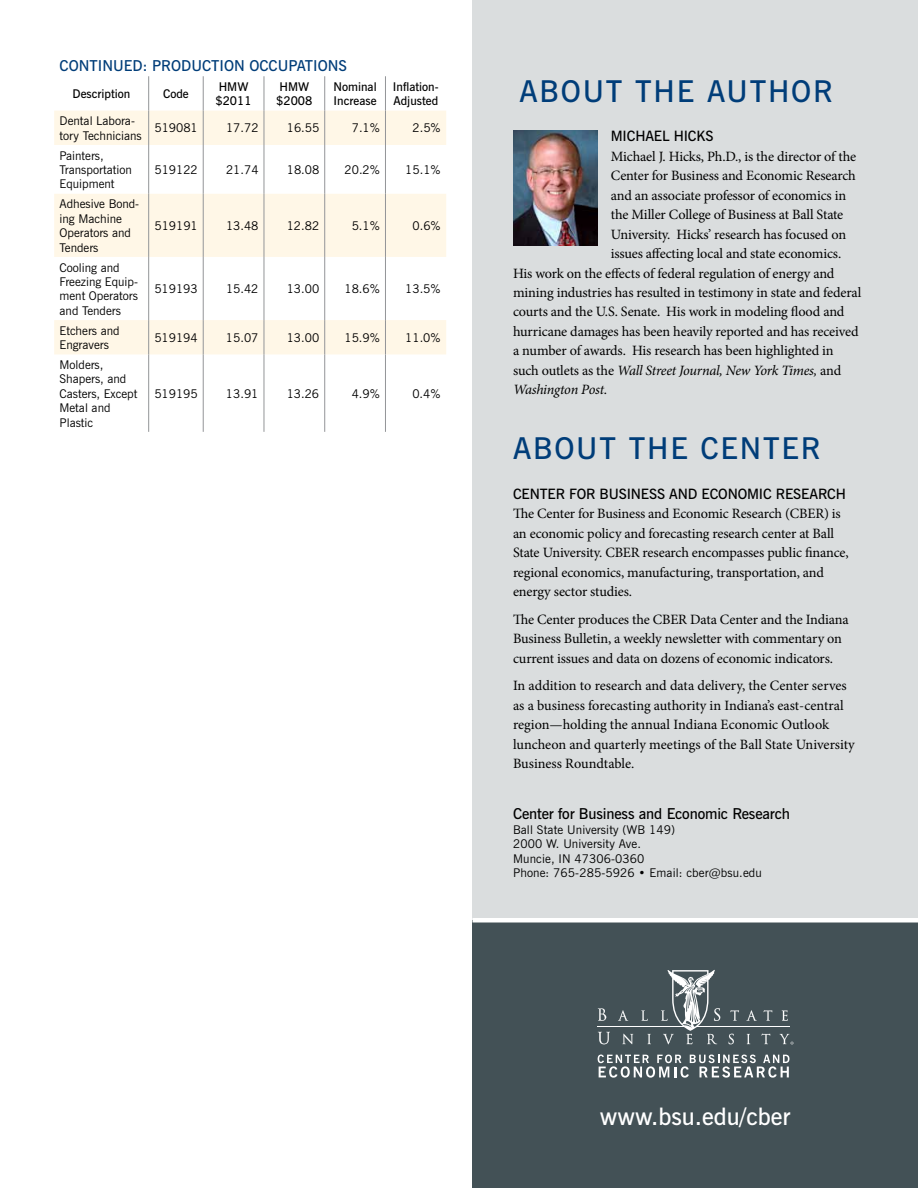
<style>
.page{position:relative;width:918px;height:1188px;background:#fff}
.page>*{position:absolute;margin:0;border:0;box-sizing:border-box;transform-origin:0 0}
.t1{font:600 30px "News Gothic BT";letter-spacing:.06em;color:#003d79}
.t2{font:600 24px "News Gothic BT";color:#fff}
.t3{font:600 15px "News Gothic BT";color:#000}
.t4{font:600 15px "News Gothic BT";color:#003d79}
.t5{font:14.25px/19.5px "Minion Pro";letter-spacing:-.01em;color:#000}
.t6{font:italic 14.25px "Minion Pro";letter-spacing:-.02em;color:#000}
.t7{font:600 14.25px "News Gothic BT";letter-spacing:-.01em;color:#000}
.t8{font:12px/14.4px "News Gothic BT";color:#000}
.t9{font:600 12px/14.4px "News Gothic BT";color:#000}
.s1{font-style:normal}
</style>
<div class="page">
<div style="left:472px;top:0;width:446px;height:1188px;background:#daddde"></div>
<svg style="left:149px;top:76px;width:236px;height:35px"></svg>
<svg style="left:54px;top:111px;width:392px;height:243px;fill:#fff7e7"></svg>
<hr style="left:148px;top:76px;width:1px;height:35px;background:#939598">
<hr style="left:203px;top:76px;width:1px;height:35px;background:#939598">
<hr style="left:264px;top:76px;width:1px;height:35px;background:#939598">
<hr style="left:324px;top:76px;width:1px;height:35px;background:#939598">
<hr style="left:385px;top:76px;width:1px;height:35px;background:#939598">
<hr style="left:148px;top:111px;width:1px;height:34px;background:#939598">
<hr style="left:203px;top:111px;width:1px;height:34px;background:#939598">
<hr style="left:264px;top:111px;width:1px;height:34px;background:#939598">
<hr style="left:324px;top:111px;width:1px;height:34px;background:#939598">
<hr style="left:385px;top:111px;width:1px;height:34px;background:#939598">
<hr style="left:148px;top:145px;width:1px;height:49px;background:#939598">
<hr style="left:203px;top:145px;width:1px;height:49px;background:#939598">
<hr style="left:264px;top:145px;width:1px;height:49px;background:#939598">
<hr style="left:324px;top:145px;width:1px;height:49px;background:#939598">
<hr style="left:385px;top:145px;width:1px;height:49px;background:#939598">
<hr style="left:148px;top:194px;width:1px;height:63px;background:#939598">
<hr style="left:203px;top:194px;width:1px;height:63px;background:#939598">
<hr style="left:264px;top:194px;width:1px;height:63px;background:#939598">
<hr style="left:324px;top:194px;width:1px;height:63px;background:#939598">
<hr style="left:385px;top:194px;width:1px;height:63px;background:#939598">
<hr style="left:148px;top:257px;width:1px;height:63px;background:#939598">
<hr style="left:203px;top:257px;width:1px;height:63px;background:#939598">
<hr style="left:264px;top:257px;width:1px;height:63px;background:#939598">
<hr style="left:324px;top:257px;width:1px;height:63px;background:#939598">
<hr style="left:385px;top:257px;width:1px;height:63px;background:#939598">
<hr style="left:148px;top:320px;width:1px;height:34px;background:#939598">
<hr style="left:203px;top:320px;width:1px;height:34px;background:#939598">
<hr style="left:264px;top:320px;width:1px;height:34px;background:#939598">
<hr style="left:324px;top:320px;width:1px;height:34px;background:#939598">
<hr style="left:385px;top:320px;width:1px;height:34px;background:#939598">
<hr style="left:148px;top:354px;width:1px;height:78px;background:#939598">
<hr style="left:203px;top:354px;width:1px;height:78px;background:#939598">
<hr style="left:264px;top:354px;width:1px;height:78px;background:#939598">
<hr style="left:324px;top:354px;width:1px;height:78px;background:#939598">
<hr style="left:385px;top:354px;width:1px;height:78px;background:#939598">
<div style="left:472px;top:920px;width:446px;height:268px;background:#435156"></div>
<img style="left:513px;top:130px;width:84px;height:115px">
<hr style="left:472px;top:918px;width:446px;height:4px;background:#fff">
<hr style="left:597px;top:1026px;width:87px;height:1px;background:#fff">
<hr style="left:696px;top:1026px;width:94px;height:1px;background:#fff">
<svg style="left:598px;top:1008px;width:8px;height:13px"></svg>
<svg style="left:618px;top:1010px;width:10px;height:11px"></svg>
<svg style="left:641px;top:1010px;width:7px;height:11px"></svg>
<svg style="left:730px;top:1010px;width:9px;height:11px"></svg>
<svg style="left:746px;top:1010px;width:11px;height:11px"></svg>
<svg style="left:764px;top:1010px;width:8px;height:11px"></svg>
<svg style="left:782px;top:1010px;width:6px;height:11px"></svg>
<svg style="left:598px;top:1032px;width:12px;height:12px"></svg>
<svg style="left:622px;top:1034px;width:11px;height:10px"></svg>
<svg style="left:647px;top:1034px;width:4px;height:10px"></svg>
<svg style="left:729px;top:1034px;width:5px;height:10px"></svg>
<svg style="left:747px;top:1034px;width:3px;height:10px"></svg>
<svg style="left:762px;top:1034px;width:8px;height:10px"></svg>
<svg style="left:780px;top:1034px;width:14px;height:11px"></svg>
<svg style="left:661px;top:969px;width:59px;height:75px"></svg>
<svg style="left:598px;top:1055px;width:191px;height:23px"></svg>
<p class="t4" style="left:60px;top:56px;width:289px">Continued: Production Occupations</p>
<p class="t9" style="left:73px;top:86px;width:59px">Description</p>
<p class="t9" style="left:163px;top:86px;width:27px">Code</p>
<p class="t9" style="left:215px;top:79px;width:38px">HMW $2011</p>
<p class="t9" style="left:276px;top:79px;width:38px">HMW $2008</p>
<p class="t9" style="left:334px;top:79px;width:45px">Nominal<br>I ncrease</p>
<p class="t9" style="left:393px;top:79px;width:47px">I nflation-<br>Adjusted</p>
<p class="t8" style="left:60px;top:114px;width:84px">Dental Labora&shy;tory Technicians</p>
<p class="t8" style="left:154px;top:121px;width:45px">519081</p>
<p class="t8" style="left:226px;top:121px;width:34px">17.72</p>
<p class="t8" style="left:287px;top:121px;width:34px">16.55</p>
<p class="t8" style="left:352px;top:121px;width:30px">7.1%</p>
<p class="t8" style="left:413px;top:121px;width:30px">2.5%</p>
<p class="t8" style="left:60px;top:148px;width:74px">Painters,<br>Transportation<br>Equipment</p>
<p class="t8" style="left:154px;top:162px;width:45px">519122</p>
<p class="t8" style="left:226px;top:162px;width:34px">21.74</p>
<p class="t8" style="left:287px;top:162px;width:34px">18.08</p>
<p class="t8" style="left:345px;top:162px;width:37px">20.2%</p>
<p class="t8" style="left:405px;top:162px;width:37px">15.1%</p>
<p class="t8" style="left:60px;top:197px;width:81px">Adhesive Bond&shy;ing Machine<br>Operators and<br>Tenders</p>
<p class="t8" style="left:60px;top:260px;width:80px">Cooling and<br>Freezing Equip&shy;ment Operators and Tenders</p>
<p class="t8" style="left:154px;top:218px;width:45px">519191</p>
<p class="t8" style="left:226px;top:218px;width:34px">13.48</p>
<p class="t8" style="left:287px;top:218px;width:34px">12.82</p>
<p class="t8" style="left:352px;top:218px;width:30px">5.1%</p>
<p class="t8" style="left:413px;top:218px;width:30px">0.6%</p>
<p class="t8" style="left:154px;top:282px;width:45px">519193</p>
<p class="t8" style="left:226px;top:282px;width:34px">15.42</p>
<p class="t8" style="left:287px;top:282px;width:34px">13.00</p>
<p class="t8" style="left:345px;top:282px;width:37px">18.6%</p>
<p class="t8" style="left:405px;top:282px;width:37px">13.5%</p>
<p class="t8" style="left:60px;top:323px;width:62px">Etchers and<br>Engravers</p>
<p class="t8" style="left:154px;top:330px;width:45px">519194</p>
<p class="t8" style="left:226px;top:330px;width:34px">15.07</p>
<p class="t8" style="left:287px;top:330px;width:34px">13.00</p>
<p class="t8" style="left:344px;top:330px;width:37px">15.9%</p>
<p class="t8" style="left:405px;top:330px;width:37px">11.0%</p>
<p class="t8" style="left:59px;top:357px;width:79px">Molders,<br>Shapers, and<br>Casters, Except<br>Metal and<br>Plastic</p>
<p class="t8" style="left:154px;top:386px;width:45px">519195</p>
<p class="t8" style="left:226px;top:386px;width:34px">13.91</p>
<p class="t8" style="left:287px;top:386px;width:34px">13.26</p>
<p class="t8" style="left:352px;top:386px;width:30px">4.9%</p>
<p class="t8" style="left:412px;top:386px;width:30px">0.4%</p>
<h1 class="t1" style="left:519px;top:73px;width:315px">About the Author</h1>
<p class="t7" style="left:611px;top:127px;width:104px">Michael H icks</p>
<p class="t5" style="left:611px;top:146px;width:247px">Michael J. Hicks, Ph.D., is the director of the</p>
<p class="t5" style="left:611px;top:166px;width:247px">Center for Business and Economic Research</p>
<p class="t5" style="left:611px;top:185px;width:237px">and an associate professor of economics in</p>
<p class="t5" style="left:611px;top:205px;width:234px">the Miller College of Business at Ball State</p>
<p class="t5" style="left:611px;top:224px;width:237px">University. Hicks’ research has focused on</p>
<p class="t5" style="left:611px;top:244px;width:232px">issues affecting local and state economics.</p>
<p class="t5" style="left:513px;top:263px;width:323px">His work on the effects of federal regulation of energy and</p>
<p class="t5" style="left:513px;top:283px;width:350px">mining industries has resulted in testimony in state and federal</p>
<p class="t5" style="left:513px;top:302px;width:333px">courts and the U.S. Senate. His work in modeling flood and</p>
<p class="t5" style="left:513px;top:322px;width:347px">hurricane damages has been heavily reported and has received</p>
<p class="t5" style="left:513px;top:341px;width:322px">a number of awards. His research has been highlighted in</p>
<p class="t6" style="left:513px;top:361px;width:330px"><span class="s1">such outlets as the</span> Wall Street Journal, New York Times, <span class="s1">and</span></p>
<p class="t6" style="left:513px;top:380px;width:96px">Washington Post<span class="s1">.</span></p>
<h1 class="t1" style="left:513px;top:430px;width:309px">About the Center</h1>
<p class="t7" style="left:513px;top:485px;width:334px">Center for Business and Econom ic Research</p>
<p class="t5" style="left:513px;top:504px;width:337px">The Center for Business and Economic Research (CBER) is an economic policy and forecasting research center at Ball State University. CBER research encompasses public finance, regional economics, manufacturing, transportation, and energy sector studies.</p>
<p class="t5" style="left:513px;top:610px;width:337px">The Center produces the CBER Data Center and the Indiana<br>Business Bulletin, a weekly newsletter with commentary on current issues and data on dozens of economic indicators.</p>
<p class="t5" style="left:513px;top:676px;width:343px">In addition to research and data delivery, the Center serves as a business forecasting authority in Indiana’s east-central region—holding the annual Indiana Economic Outlook luncheon and quarterly meetings of the Ball State University Business Roundtable.</p>
<p class="t3" style="left:513px;top:805px;width:279px">Center for Business and Economic Research</p>
<p class="t8" style="left:513px;top:822px;width:250px">Ball State U niversity (WB 149)<br>2000 W. U niversity Ave.<br>M uncie, IN 47306-0360<br>Phone: 765-285-5926 • Email: cber@bsu.edu</p>
<h2 class="t2" style="left:600px;top:1102px;width:192px">www.bsu.edu/cber</h2>
</div>
